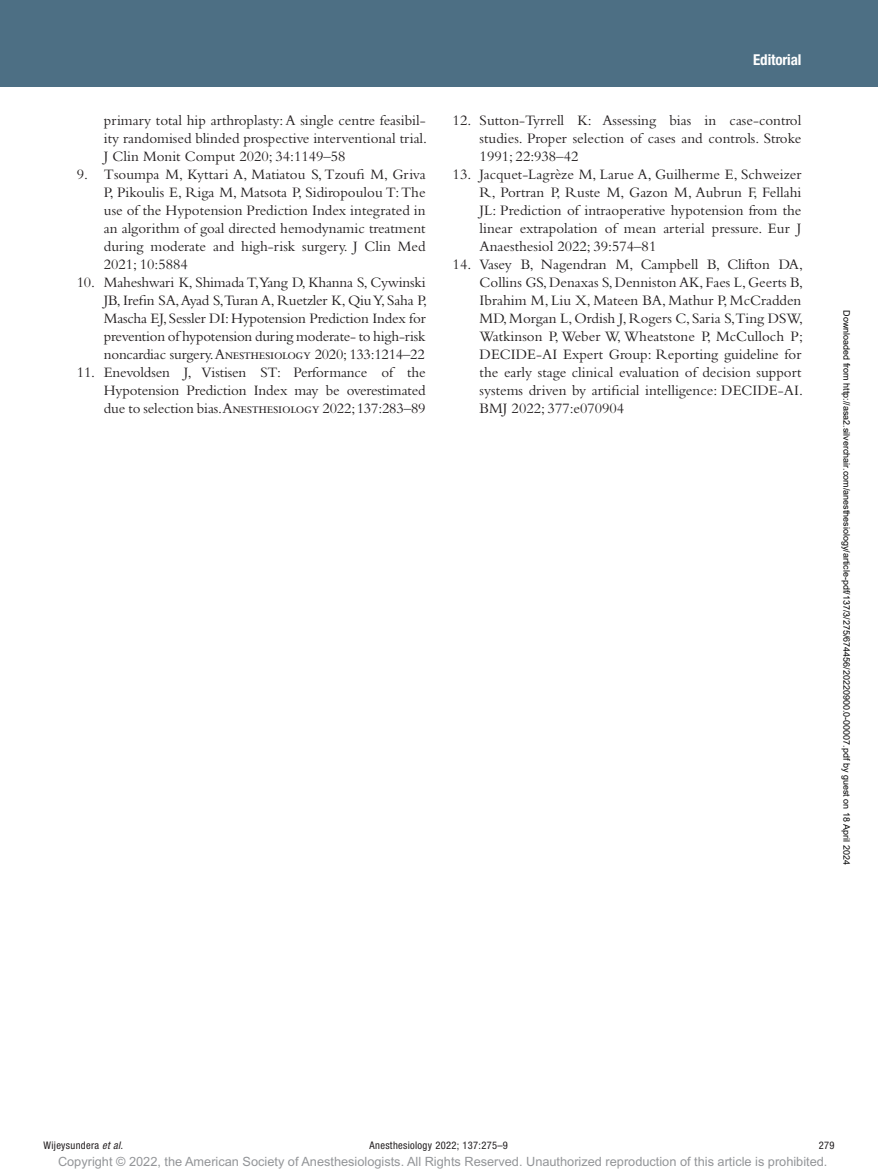
<style>
.page{position:relative;width:878px;height:1175px;background:#fff}
.page>*{position:absolute;margin:0;border:0;box-sizing:border-box;transform-origin:0 0}
.t1{font:15px/18px "Bembo Std";color:#231f20;text-align:justify}
.t2{font:700 condensed 15px "Helvetica Neue LT Std";color:#fff}
.t3{font:12.75px "Arial MT Std";color:#939598}
.t4{font:condensed 10.5px "Helvetica Neue LT Std";letter-spacing:.03em;color:#231f20}
.t5{font:9px "Arial";color:#000}
.s1{font-style:italic}
</style>
<div class="page">
<div style="left:0;top:0;width:878px;height:86px;background:#4d6f84"></div>
<p class="t1" style="left:104px;top:111px;width:325px">primary total hip arthroplasty: A single centre feasibil&shy;ity randomised blinded prospective interventional trial.<br>J Clin Monit Comput 2020; 34:1149–58</p>
<p class="t1" style="left:104px;top:165px;width:323px;text-indent:-27px">9. Tsoumpa M, Kyttari A, Matiatou S, Tzoufi M, Griva P, Pikoulis E, Riga M, Matsota P, Sidiropoulou T: The use of the Hypotension Prediction Index integrated in an algorithm of goal directed hemodynamic treatment during moderate and high-risk surgery. J Clin Med 2021; 10:5884</p>
<p class="t1" style="left:104px;top:273px;width:325px;text-indent:-27px">10. Maheshwari K, Shimada T,Yang D, Khanna S, Cywinski JB, Irefin SA, Ayad S,Turan A, Ruetzler K, Qiu Y, Saha P, Mascha EJ, Sessler DI: Hypotension Prediction Index for prevention of hypotension during moderate- to high-risk noncardiac surgery. Anesthesiology 2020; 133:1214–22</p>
<p class="t1" style="left:104px;top:363px;width:323px;text-indent:-27px">11. Enevoldsen J, Vistisen ST: Performance of the Hypotension Prediction Index may be overestimated due to selection bias.Anesthesiology 2022; 137:283–89</p>
<p class="t2" style="left:753px;top:51px;width:50px">Editorial</p>
<p class="t1" style="left:479px;top:111px;width:323px;text-indent:-27px">12. Sutton-Tyrrell K: Assessing bias in case-control studies. Proper selection of cases and controls. Stroke 1991; 22:938–42</p>
<p class="t1" style="left:479px;top:165px;width:323px;text-indent:-27px">13. Jacquet-Lagrèze M, Larue A, Guilherme E, Schweizer R, Portran P, Ruste M, Gazon M, Aubrun F, Fellahi JL: Prediction of intraoperative hypotension from the linear extrapolation of mean arterial pressure. Eur J Anaesthesiol 2022; 39:574–81</p>
<p class="t1" style="left:479px;top:255px;width:325px;text-indent:-27px">14. Vasey B, Nagendran M, Campbell B, Clifton DA, Collins GS, Denaxas S, Denniston AK, Faes L, Geerts B, Ibrahim M, Liu X, Mateen BA, Mathur P, McCradden MD, Morgan L, Ordish J, Rogers C, Saria S,Ting DSW, Watkinson P, Weber W, Wheatstone P, McCulloch P; DECIDE-AI Expert Group: Reporting guideline for the early stage clinical evaluation of decision support systems driven by artificial intelligence: DECIDE-AI.<br>BMJ 2022; 377:e070904</p>
<p class="t5" style="left:850px;top:310px;width:556px;rotate:90deg">Downloaded from http://asa2.silverchair.com/anesthesiology/article-pdf/137/3/275/674456/20220900.0-00007.pdf by guest on 18 April 2024</p>
<p class="t4" style="left:44px;top:1139px;width:81px">Wijeysundera <span class="s1">et al.</span></p>
<p class="t4" style="left:369px;top:1139px;width:140px">Anesthesiology 2022; 137:275–9</p>
<p class="t4" style="left:818px;top:1139px;width:17px">279</p>
<p class="t3" style="left:58px;top:1154px;width:771px">Copyright © 2022, the American Society of Anesthesiologists. All Rights Reserved. Unauthorized reproduction of this article is prohibited.</p>
</div>
